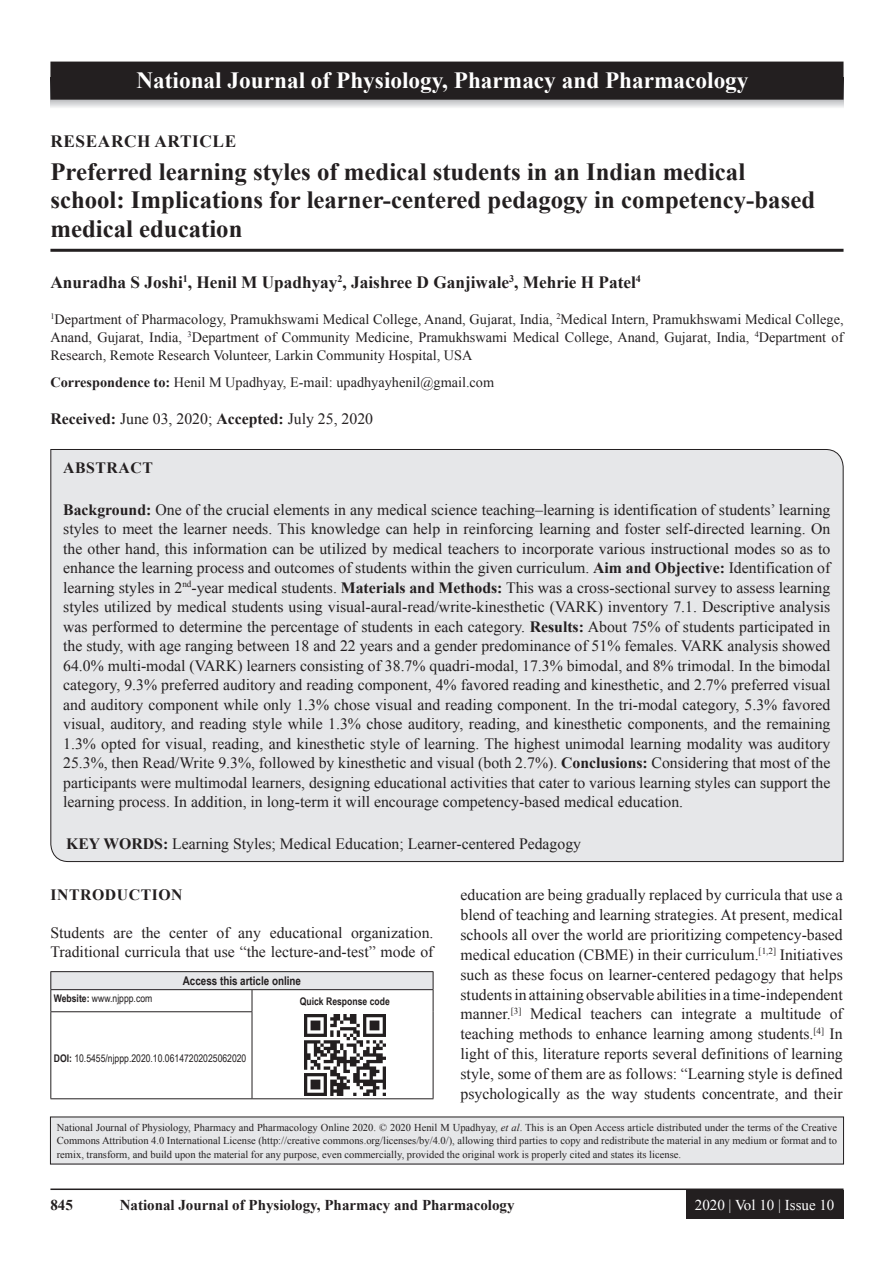
<style>
.page{position:relative;width:894px;height:1263px;background:#fff}
.page>*{position:absolute;margin:0;border:0;box-sizing:border-box;transform-origin:0 0}
.AT{font:700 24.75px/28.5px "Times New Roman";color:#231f20}
.JN_1{font:700 23.25px "Times New Roman";color:#fff}
.AU{font:700 17.25px "Times New Roman";color:#231f20}
.AH{font:700 17.25px "Times New Roman";letter-spacing:.035em;color:#231f20}
.ABS{font:15.75px/19.5px "Times New Roman";color:#231f20;text-align:justify}
.TX{font:15.75px/20px "Times New Roman";color:#231f20}
.KWD{font:15.75px "Times New Roman";color:#231f20}
.HIS{font:15.75px "Times New Roman";color:#231f20}
.ABSH{font:700 15.75px "Times New Roman";letter-spacing:.035em;color:#231f20}
.RF{font:700 15px "Times New Roman";color:#231f20}
.RF_VOL{font:15px "Times New Roman";color:#fff}
.AFF{font:14.25px/18px "Times New Roman";color:#231f20;text-align:justify}
.ADD{font:14.25px "Times New Roman";color:#231f20}
.AAO{font:700 12px "Arial Narrow";color:#231f20}
.JN_TX{font:10.5px/13.5px "Times New Roman";color:#231f20;text-align:justify}
.DOI{font:10.5px "Arial Narrow";color:#231f20}
.Web{font:10.5px "Arial Narrow";color:#231f20}
.QR{font:700 10.5px "Arial Narrow";color:#231f20}
.s1{font-weight:700}
.s2{font-style:italic}
</style>
<div class="page">
<hr style="left:50px;top:1188px;width:793px;height:2px;background:#231f20">
<div style="left:685px;top:1190px;width:158px;height:28px;background:#231f20"></div>
<hr style="left:50px;top:249px;width:793px;height:3px;background:#231f20">
<div style="left:50px;top:449px;width:793px;height:413px;background:#e6e7e9"></div>
<div style="left:51px;top:971px;width:382px;height:18px;background:#e6e7e9"></div>
<svg style="left:251px;top:990px;width:1px;height:21px"></svg>
<hr style="left:50px;top:1011px;width:202px;height:1px;background:#231f20">
<hr style="left:50px;top:1012px;width:1px;height:86px;background:#231f20">
<hr style="left:251px;top:1012px;width:1px;height:86px;background:#231f20">
<hr style="left:50px;top:1098px;width:202px;height:1px;background:#231f20">
<hr style="left:432px;top:1011px;width:1px;height:87px;background:#231f20">
<hr style="left:252px;top:1098px;width:181px;height:1px;background:#231f20">
<hr style="left:50px;top:971px;width:202px;height:1px;background:#231f20">
<hr style="left:252px;top:971px;width:181px;height:1px;background:#231f20">
<svg style="left:50px;top:972px;width:1px;height:39px"></svg>
<svg style="left:432px;top:972px;width:1px;height:39px"></svg>
<hr style="left:50px;top:989px;width:202px;height:1px;background:#231f20">
<hr style="left:252px;top:989px;width:181px;height:1px;background:#231f20">
<img style="left:304px;top:1014px;width:81px;height:81px">
<div style="left:50px;top:1117px;width:793px;height:47px;background:#e6e7e9"></div>
<svg style="left:51px;top:100px;width:792px;height:8px;background:#d9dadc"></svg>
<div style="left:51px;top:62px;width:791px;height:37px;background:#231f20"></div>
<div style="left:50px;top:62px;width:793px;height:38px;border:2px solid #231f20"></div>
<p class="JN_1" style="left:136px;top:64px;width:613px">National Journal of Physiology, Pharmacy and Pharmacology</p>
<p class="AH" style="left:50px;top:128px;width:187px">RESEARCH ARTICLE</p>
<p class="AT" style="left:50px;top:156px;width:765px">Preferred learning styles of medical students in an Indian medical school: Implications for learner-centered pedagogy in competency-based medical education</p>
<p class="AU" style="left:50px;top:269px;width:592px">Anuradha S Joshi<sup>1</sup>, Henil M Upadhyay<sup>2</sup>, Jaishree D Ganjiwale<sup>3</sup>, Mehrie H Patel<sup>4</sup></p>
<p class="AFF" style="left:50px;top:309px;width:794px"><sup>1</sup>Department of Pharmacology, Pramukhswami Medical College, Anand, Gujarat, India, <sup>2</sup>Medical Intern, Pramukhswami Medical College, Anand, Gujarat, India, <sup>3</sup>Department of Community Medicine, Pramukhswami Medical College, Anand, Gujarat, India, <sup>4</sup>Department of Research, Remote Research Volunteer, Larkin Community Hospital, USA</p>
<p class="ADD" style="left:50px;top:372px;width:445px"><span class="s1">Correspondence to:</span> Henil M Upadhyay, E-mail: upadhyayhenil@gmail.com</p>
<p class="HIS" style="left:50px;top:407px;width:324px"><span class="s1">Received:</span> June 03, 2020; <span class="s1">Accepted:</span> July 25, 2020</p>
<p class="ABSH" style="left:63px;top:456px;width:91px">ABSTRACT</p>
<p class="ABS" style="left:63px;top:499px;width:768px"><span class="s1">Background:</span> One of the crucial elements in any medical science teaching–learning is identification of students’ learning styles to meet the learner needs. This knowledge can help in reinforcing learning and foster self-directed learning. On the other hand, this information can be utilized by medical teachers to incorporate various instructional modes so as to enhance the learning process and outcomes of students within the given curriculum. <span class="s1">Aim and Objective:</span> Identification of learning styles in 2<sup>nd</sup>-year medical students. <span class="s1">Materials and Methods:</span> This was a cross-sectional survey to assess learning styles utilized by medical students using visual-aural-read/write-kinesthetic (VARK) inventory 7.1. Descriptive analysis was performed to determine the percentage of students in each category. <span class="s1">Results:</span> About 75% of students participated in the study, with age ranging between 18 and 22 years and a gender predominance of 51% females. VARK analysis showed 64.0% multi-modal (VARK) learners consisting of 38.7% quadri-modal, 17.3% bimodal, and 8% trimodal. In the bimodal category, 9.3% preferred auditory and reading component, 4% favored reading and kinesthetic, and 2.7% preferred visual and auditory component while only 1.3% chose visual and reading component. In the tri-modal category, 5.3% favored visual, auditory, and reading style while 1.3% chose auditory, reading, and kinesthetic components, and the remaining 1.3% opted for visual, reading, and kinesthetic style of learning. The highest unimodal learning modality was auditory 25.3%, then Read/Write 9.3%, followed by kinesthetic and visual (both 2.7%). <span class="s1">Conclusions:</span> Considering that most of the participants were multimodal learners, designing educational activities that cater to various learning styles can support the learning process. In addition, in long-term it will encourage competency-based medical education.</p>
<p class="KWD" style="left:66px;top:832px;width:516px"><span class="s1">KEY WORDS:</span> Learning Styles; Medical Education; Learner-centered Pedagogy</p>
<h1 class="ABSH" style="left:50px;top:883px;width:134px">INTRODUCTION</h1>
<p class="TX" style="left:50px;top:921px;width:384px">Students are the center of any educational organization.<br>Traditional curricula that use “the lecture-and-test” mode of</p>
<p class="AAO" style="left:183px;top:971px;width:120px">Access this article online</p>
<p class="Web" style="left:54px;top:990px;width:100px"><span class="s1">Website:</span> www.njppp.com</p>
<p class="QR" style="left:300px;top:993px;width:91px">Quick Response code</p>
<p class="TX" style="left:460px;top:884px;width:383px;text-align:justify">education are being gradually replaced by curricula that use a blend of teaching and learning strategies. At present, medical schools all over the world are prioritizing competency-based medical education (CBME) in their curriculum.<sup>[1,2]</sup> Initiatives such as these focus on learner-centered pedagogy that helps students in attaining observable abilities in a time-independent manner.<sup>[3]</sup> Medical teachers can integrate a multitude of teaching methods to enhance learning among students.<sup>[4]</sup> In light of this, literature reports several definitions of learning style, some of them are as follows: “Learning style is defined psychologically as the way students concentrate, and their</p>
<p class="DOI" style="left:54px;top:1050px;width:194px"><span class="s1">DOI:</span> 10.5455/njppp.2020.10.06147202025062020</p>
<p class="JN_TX" style="left:57px;top:1120px;width:781px">National Journal of Physiology, Pharmacy and Pharmacology Online 2020. © 2020 Henil M Upadhyay, <span class="s2">et al</span>. This is an Open Access article distributed under the terms of the Creative Commons Attribution 4.0 International License (http://creative commons.org/licenses/by/4.0/), allowing third parties to copy and redistribute the material in any medium or format and to remix, transform, and build upon the material for any purpose, even commercially, provided the original work is properly cited and states its license.</p>
<p class="RF" style="left:50px;top:1194px;width:24px">845</p>
<p class="RF" style="left:120px;top:1194px;width:396px">National Journal of Physiology, Pharmacy and Pharmacology</p>
<p class="RF_VOL" style="left:694px;top:1193px;width:141px">2020 | Vol 10 | Issue 10</p>
</div>
